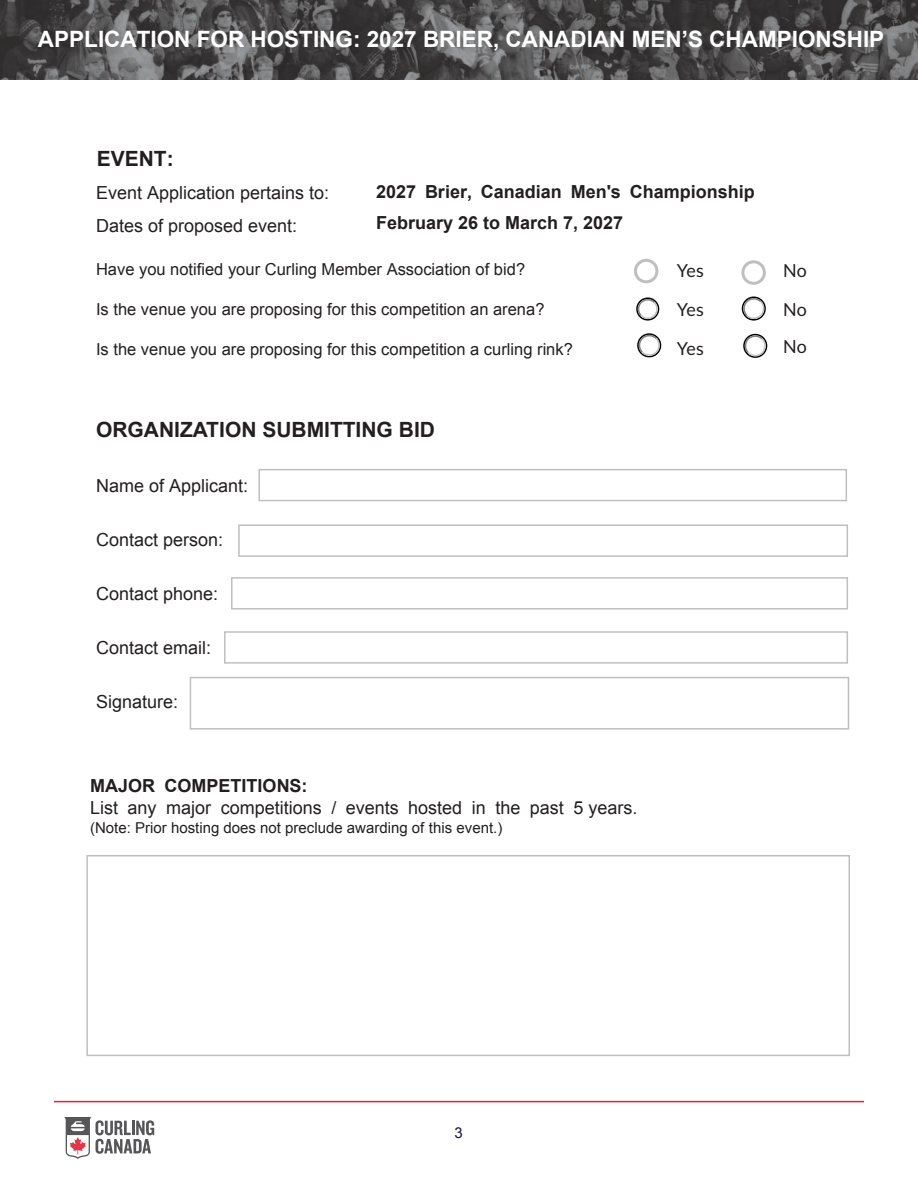
<style>
.page{position:relative;width:918px;height:1188px;background:#fff}
.page>*{position:absolute;margin:0;border:0;box-sizing:border-box;transform-origin:0 0}
.t1{font:700 22.5px "Arial";color:#fff}
.t2{font:700 21px "Arial";color:#231f20}
.t3{font:18px/32.4px "Arial";color:#231f20}
.t4{font:18px/21.6px "Arial";color:#231f20}
.t5{font:700 18px/30.8px "Arial";color:#231f20}
.t6{font:18px "Lato";color:#231f20}
.t7{font:16.5px "Arial";color:#231f20}
.t8{font:16.5px "Arial";color:#231f20}
.t9{font:15px "Arial";color:#231f20}
.t10{font:15px "Arial";color:#1a0e60}
.s1{font-style:inherit}
.s2{font-weight:700}
</style>
<div class="page">
<img style="left:1px;top:0;width:917px;height:79px">
<svg style="left:64px;top:1117px;width:90px;height:42px"></svg>
<hr style="left:54px;top:1101px;width:810px;height:1px;background:#ed1a40">
<div style="left:634px;top:259px;width:24px;height:24px;border:3px solid #bfbfbf;border-radius:50%"></div>
<div style="left:741px;top:260px;width:25px;height:25px;border:3px solid #bfbfbf;border-radius:50%"></div>
<div style="left:258px;top:469px;width:589px;height:32px;border:2px solid #bfbfbf"></div>
<div style="left:238px;top:525px;width:610px;height:32px;border:2px solid #bfbfbf"></div>
<div style="left:231px;top:577px;width:617px;height:33px;border:2px solid #bfbfbf"></div>
<div style="left:224px;top:631px;width:624px;height:33px;border:2px solid #bfbfbf"></div>
<div style="left:190px;top:677px;width:659px;height:53px;border:2px solid #bfbfbf"></div>
<div style="left:86px;top:855px;width:764px;height:201px;border:1px solid #bfbfbf"></div>
<svg style="left:636px;top:297px;width:23px;height:24px"></svg>
<svg style="left:637px;top:333px;width:24px;height:25px"></svg>
<svg style="left:741px;top:297px;width:25px;height:24px"></svg>
<svg style="left:743px;top:334px;width:24px;height:24px"></svg>
<p class="t1" style="left:38px;top:24px;width:848px">APPLICATION FOR HOSTING: 2027 BRIER, CANADIAN MEN’S CHAMPIONSHIP</p>
<p class="t2" style="left:97px;top:145px;width:79px">EVENT<span class="s1">:</span></p>
<p class="t3" style="left:96px;top:177px;width:235px">Event Application pertains to:<br>Dates of proposed event:</p>
<p class="t5" style="left:376px;top:177px;width:380px"><span class="s1">202</span>7 Brier, Canadian Men's Championship<br>February 26 to March 7, 2027</p>
<p class="t8" style="left:96px;top:259px;width:431px">Have you notified your Curling Member Association of bid?</p>
<p class="t6" style="left:677px;top:260px;width:29px">Yes</p>
<p class="t6" style="left:783px;top:260px;width:25px">No</p>
<p class="t7" style="left:96px;top:298px;width:450px">Is the venue you are proposing for this competition an arena?</p>
<p class="t7" style="left:96px;top:338px;width:478px">Is the venue you are proposing for this competition a curling rink?</p>
<p class="t6" style="left:677px;top:299px;width:29px">Yes</p>
<p class="t6" style="left:783px;top:299px;width:25px">No</p>
<p class="t6" style="left:783px;top:336px;width:25px">No</p>
<p class="t6" style="left:677px;top:338px;width:29px">Yes</p>
<p class="t2" style="left:96px;top:416px;width:340px">ORGANIZATION SUBMITTING BID</p>
<p class="t3" style="left:96px;top:470px;width:154px">Name of Applicant:</p>
<p class="t3" style="left:96px;top:524px;width:129px">Contact person:</p>
<p class="t3" style="left:96px;top:578px;width:124px">Contact phone:</p>
<p class="t3" style="left:96px;top:632px;width:117px">Contact email:</p>
<p class="t3" style="left:96px;top:686px;width:84px">Signature<span class="s1">:</span></p>
<p class="t4" style="left:90px;top:775px;width:549px"><span class="s2">MAJOR COMPETITIONS:<br></span>List any major competitions / events hosted <span class="s1">in the past 5 years</span>.</p>
<p class="t9" style="left:90px;top:818px;width:414px">(N<span class="s1">ote:</span> Prior hosting does not preclude awarding of this event.)</p>
<p class="t10" style="left:455px;top:1123px;width:10px">3</p>
</div>
